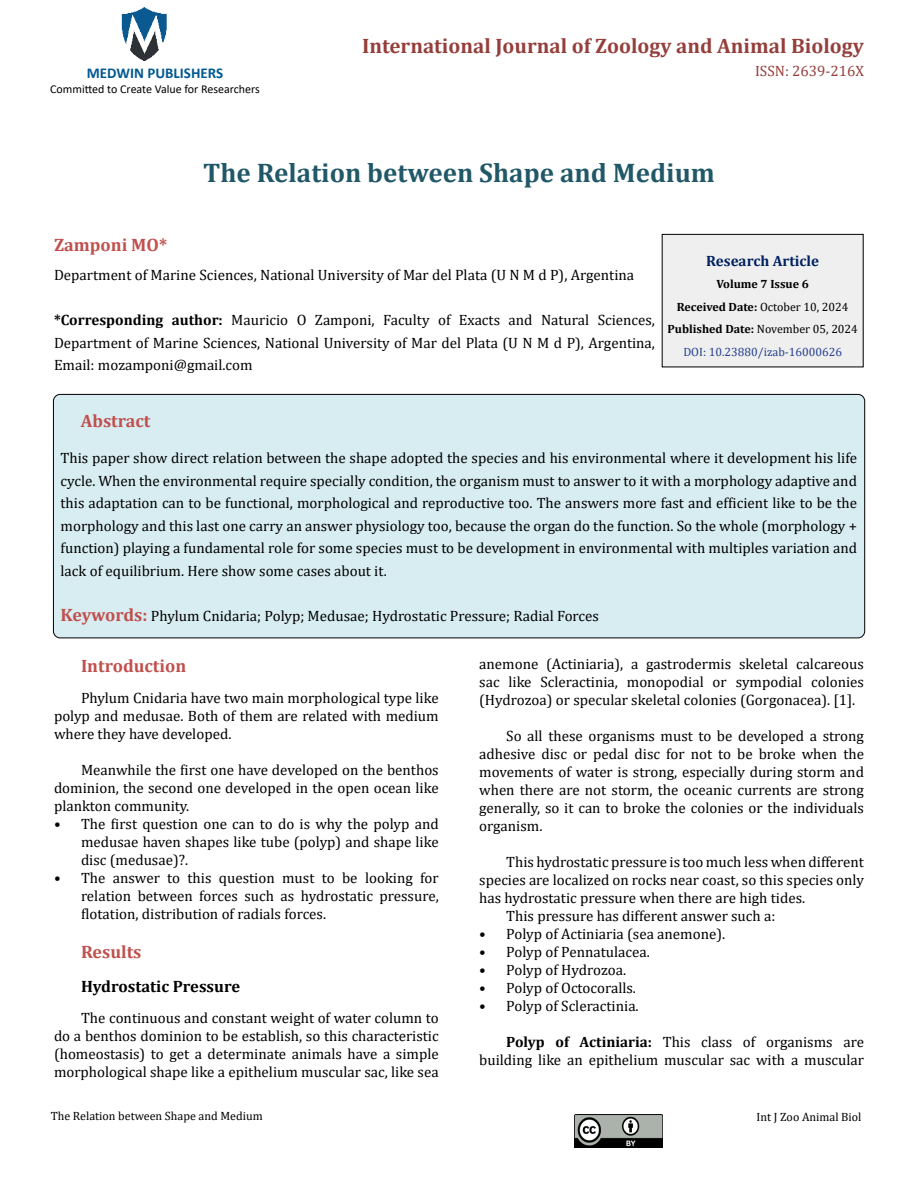
<style>
.page{position:relative;width:918px;height:1188px;background:#fff}
.page>*{position:absolute;margin:0;border:0;box-sizing:border-box;transform-origin:0 0}
.t1{font:700 27px "Cambria";color:#215868}
.t2{font:700 21px "Cambria";color:#953f3c}
.t3{font:700 18px "Cambria";color:#c0504d}
.t4{font:700 16.5px "Cambria";color:#000}
.t5{font:15px/18px "Cambria";color:#000;text-align:justify}
.t6{font:700 15px "Calibri";color:#005991}
.t7{font:700 15px "Cambria";color:#002060}
.t8{font:15px "Cambria";color:#953f3c}
.t9{font:700 12px/22.5px "Cambria";color:#000;text-align:center}
.t10{font:12px "Cambria";color:#000}
.t11{font:12px "Calibri";color:#000}
.s1{font-weight:700}
.s2{font-weight:400}
.s3{font-weight:400;color:#25408f}
.s4{font-weight:700;font-size:18px;color:#c0504d}
</style>
<div class="page">
<img style="left:121px;top:7px;width:46px;height:54px">
<img style="left:574px;top:1114px;width:89px;height:34px">
<div style="left:662px;top:234px;width:201px;height:133px;background:#efefef"></div>
<div style="left:662px;top:234px;width:202px;height:133px;border:1px solid #000"></div>
<div style="left:53px;top:394px;width:812px;height:244px;background:#d8edf2;border-radius:7px"></div>
<div style="left:53px;top:394px;width:812px;height:244px;border:1px solid #000;border-radius:7px"></div>
<h2 class="t2" style="left:362px;top:31px;width:503px">International Journal of Zoology and Animal Biology</h2>
<p class="t6" style="left:87px;top:63px;width:138px">MEDWIN PUBLISHERS</p>
<p class="t8" style="left:755px;top:62px;width:110px">ISSN: 2639-216X</p>
<p class="t11" style="left:50px;top:80px;width:211px">Committed to Create Value for Researchers</p>
<h1 class="t1" style="left:203px;top:154px;width:513px">The Relation between Shape and Medium</h1>
<p class="t3" style="left:54px;top:232px;width:115px">Zamponi MO*</p>
<p class="t5" style="left:54px;top:266px;width:582px">Department of Marine Sciences, National University of Mar del Plata (U N M d P), Argentina</p>
<p class="t5" style="left:54px;top:309px;width:603px;line-height:22.5px"><span class="s1">*Corresponding author:</span> Mauricio O Zamponi, Faculty of Exacts and Natural Sciences, Department of Marine Sciences, National University of Mar del Plata (U N M d P), Argentina, Email: mozamponi@gmail.com</p>
<p class="t7" style="left:706px;top:250px;width:114px">Research Article</p>
<p class="t9" style="left:667px;top:273px;width:192px">Volume 7 Issue 6<br>Received Date: <span class="s2">October 10, 2024<br></span>Published Date: <span class="s2">November 05, 2024<br></span><span class="s3">DOI: 10.23880/izab-16000626</span></p>
<p class="t3" style="left:81px;top:409px;width:71px">Abstract</p>
<p class="t5" style="left:61px;top:447px;width:798px;line-height:22.5px">This paper show direct relation between the shape adopted the species and his environmental where it development his life cycle. When the environmental require specially condition, the organism must to answer to it with a morphology adaptive and this adaptation can to be functional, morphological and reproductive too. The answers more fast and efficient like to be the morphology and this last one carry an answer physiology too, because the organ do the function. So the whole (morphology + function) playing a fundamental role for some species must to be development in environmental with multiples variation and lack of equilibrium. Here show some cases about it.</p>
<p class="t5" style="left:61px;top:607px;width:540px"><span class="s4">Keywords:</span> Phylum Cnidaria; Polyp; Medusae; Hydrostatic Pressure; Radial Forces</p>
<p class="t3" style="left:81px;top:653px;width:107px">Introduction</p>
<p class="t5" style="left:54px;top:689px;width:386px;text-indent:27px">Phylum Cnidaria have two main morphological type like polyp and medusae. Both of them are related with medium where they have developed.</p>
<p class="t5" style="left:54px;top:761px;width:386px;text-indent:27px">Meanwhile the first one have developed on the benthos dominion, the second one developed in the open ocean like plankton community.</p>
<p class="t5" style="left:81px;top:815px;width:359px;text-indent:-27px">• The first question one can to do is why the polyp and medusae haven shapes like tube (polyp) and shape like disc (medusae)?.</p>
<p class="t5" style="left:81px;top:869px;width:359px;text-indent:-27px">• The answer to this question must to be looking for relation between forces such as hydrostatic pressure, flotation, distribution of radials forces.</p>
<p class="t3" style="left:81px;top:939px;width:62px">Results</p>
<p class="t4" style="left:81px;top:974px;width:161px">Hydrostatic Pressure</p>
<p class="t5" style="left:54px;top:1009px;width:386px;text-indent:27px">The continuous and constant weight of water column to do a benthos dominion to be establish, so this characteristic (homeostasis) to get a determinate animals have a simple morphological shape like a epithelium muscular sac, like sea</p>
<p class="t5" style="left:479px;top:655px;width:386px">anemone (Actiniaria), a gastrodermis skeletal calcareous sac like Scleractinia, monopodial or sympodial colonies (Hydrozoa) or specular skeletal colonies (Gorgonacea). [1].</p>
<p class="t5" style="left:479px;top:727px;width:386px;text-indent:27px">So all these organisms must to be developed a strong adhesive disc or pedal disc for not to be broke when the movements of water is strong, especially during storm and when there are not storm, the oceanic currents are strong generally, so it can to broke the colonies or the individuals organism.</p>
<p class="t5" style="left:506px;top:853px;width:359px">This hydrostatic pressure is too much less when different</p>
<p class="t5" style="left:479px;top:871px;width:386px">species are localized on rocks near coast, so this species only</p>
<p class="t5" style="left:479px;top:889px;width:327px">has hydrostatic pressure when there are high tides.</p>
<p class="t5" style="left:506px;top:907px;width:271px">This pressure has different answer such a:</p>
<p class="t5" style="left:479px;top:925px;width:247px">• Polyp of Actiniaria (sea anemone).</p>
<p class="t5" style="left:479px;top:943px;width:172px">• Polyp of Pennatulacea.</p>
<p class="t5" style="left:479px;top:961px;width:148px">• Polyp of Hydrozoa.</p>
<p class="t5" style="left:479px;top:979px;width:158px">• Polyp of Octocoralls.</p>
<p class="t5" style="left:479px;top:997px;width:161px">• Polyp of Scleractinia.</p>
<p class="t5" style="left:479px;top:1033px;width:386px;text-align:right"><span class="s1">Polyp of Actiniaria:</span> This class of organisms are building like an epithelium muscular sac with a muscular</p>
<p class="t10" style="left:51px;top:1108px;width:213px">The Relation between Shape and Medium</p>
<p class="t10" style="left:757px;top:1110px;width:106px">Int J Zoo Animal Biol</p>
</div>
